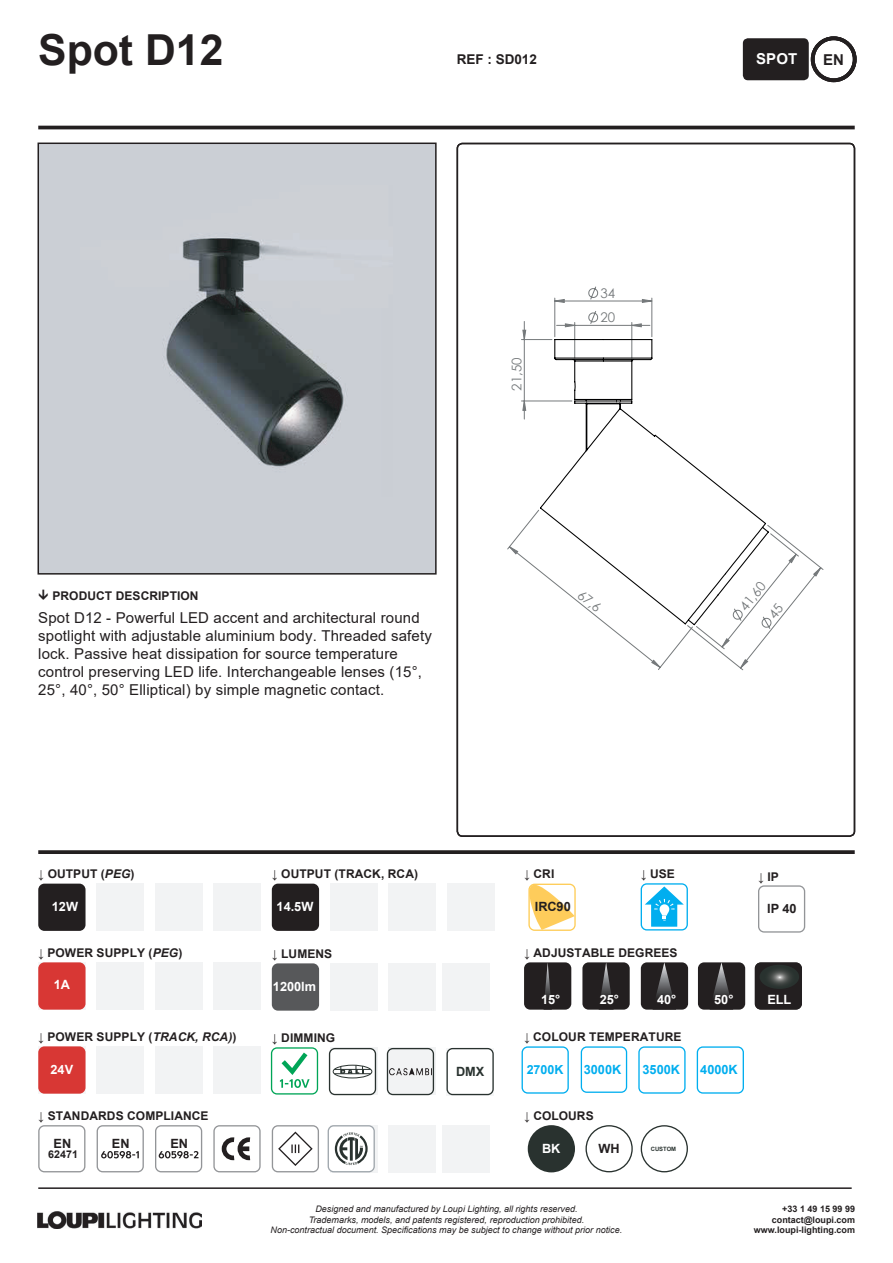
<style>
.page{position:relative;width:893px;height:1263px;background:#fff}
.page>*{position:absolute;margin:0;border:0;box-sizing:border-box;transform-origin:0 0}
.t1{font:700 42.75px "Arial";color:#231f20}
.t2{font:15px/18px "Arial";letter-spacing:.01em;color:#231f20}
.t3{font:700 15px "Arial";color:#fff}
.t4{font:700 15px "Arial";color:#231f20}
.t5{font:700 13.5px "Arial";color:#231f20}
.t6{font:13.35px/24.5px "Century Gothic";color:#75797b}
.t7{font:700 12.75px "Arial";color:#fff}
.t8{font:700 12.75px "Arial";color:#231f20}
.t9{font:700 12.75px "Arial";color:#00aeef}
.t10{font:700 12.75px "Arial";color:#29322f}
.t11{font:700 12.45px "Arial";color:#00aeef}
.t12{font:700 12px "Arial";letter-spacing:.005em;color:#231f20}
.t13{font:700 10.65px "Arial";color:#231f20}
.t14{font:italic 9px/10.8px "Arial";color:#231f20;text-align:center}
.t15{font:700 9px/10.8px "Arial";color:#231f20;text-align:right}
.t16{font:700 5.85px "Arial";letter-spacing:-.01em;color:#29322f}
.s1{font-weight:400}
.s2{font-style:italic}
</style>
<div class="page">
<div style="left:38px;top:143px;width:398px;height:431px;background:#cbcfd5"></div>
<hr style="left:38px;top:126px;width:817px;height:3px;background:#231f20">
<svg style="left:38px;top:850px;width:817px;height:4px;background:#302d2d"></svg>
<hr style="left:554px;top:298px;width:1px;height:39px;background:#75797b">
<hr style="left:651px;top:298px;width:1px;height:39px;background:#75797b">
<hr style="left:574px;top:322px;width:1px;height:36px;background:#75797b">
<hr style="left:631px;top:322px;width:1px;height:36px;background:#75797b">
<hr style="left:521px;top:339px;width:31px;height:1px;background:#75797b">
<hr style="left:521px;top:401px;width:51px;height:1px;background:#75797b">
<svg style="left:554px;top:286px;width:99px;height:17px"></svg>
<svg style="left:557px;top:311px;width:93px;height:17px"></svg>
<svg style="left:522px;top:321px;width:5px;height:98px"></svg>
<svg style="left:539px;top:338px;width:209px;height:171px"></svg>
<div style="left:743px;top:38px;width:66px;height:42px;background:#231f20;border-radius:5px"></div>
<img style="left:163px;top:237px;width:181px;height:231px">
<img style="left:38px;top:1211px;width:163px;height:17px">
<hr style="left:38px;top:1187px;width:814px;height:2px;background:#231f20">
<div style="left:457px;top:143px;width:398px;height:694px;border:2px solid #231f20;border-radius:5px"></div>
<div style="left:97px;top:884px;width:47px;height:47px;background:#f2f3f4"></div>
<div style="left:155px;top:884px;width:47px;height:47px;background:#f2f3f4"></div>
<div style="left:213px;top:884px;width:48px;height:47px;background:#f2f3f4"></div>
<div style="left:330px;top:963px;width:47px;height:48px;background:#f2f3f4"></div>
<div style="left:389px;top:963px;width:47px;height:48px;background:#f2f3f4"></div>
<div style="left:97px;top:962px;width:47px;height:48px;background:#f2f3f4"></div>
<div style="left:155px;top:962px;width:47px;height:48px;background:#f2f3f4"></div>
<div style="left:213px;top:962px;width:48px;height:48px;background:#f2f3f4"></div>
<div style="left:97px;top:1046px;width:47px;height:48px;background:#f2f3f4"></div>
<div style="left:155px;top:1046px;width:47px;height:48px;background:#f2f3f4"></div>
<div style="left:213px;top:1046px;width:48px;height:48px;background:#f2f3f4"></div>
<div style="left:38px;top:884px;width:48px;height:47px;background:#231f20;border-radius:6px"></div>
<div style="left:330px;top:884px;width:47px;height:47px;background:#f2f3f4"></div>
<div style="left:389px;top:884px;width:47px;height:47px;background:#f2f3f4"></div>
<div style="left:447px;top:884px;width:47px;height:47px;background:#f2f3f4"></div>
<div style="left:272px;top:884px;width:47px;height:47px;background:#231f20;border-radius:6px"></div>
<div style="left:272px;top:963px;width:47px;height:48px;background:#57585a;border-radius:6px"></div>
<svg style="left:758px;top:885px;width:47px;height:48px"></svg>
<svg style="left:641px;top:883px;width:47px;height:47px"></svg>
<div style="left:389px;top:1125px;width:47px;height:47px;background:#f2f3f4"></div>
<div style="left:443px;top:963px;width:47px;height:48px;background:#f2f3f4"></div>
<div style="left:443px;top:1125px;width:47px;height:47px;background:#f2f3f4"></div>
<svg style="left:528px;top:884px;width:48px;height:47px"></svg>
<div style="left:38px;top:962px;width:48px;height:48px;background:#d83734;border-radius:6px"></div>
<div style="left:38px;top:1046px;width:48px;height:48px;background:#d83734;border-radius:6px"></div>
<div style="left:528px;top:1125px;width:47px;height:47px;background:#29322f;border-radius:50%"></div>
<svg style="left:271px;top:1047px;width:47px;height:47px"></svg>
<svg style="left:329px;top:1047px;width:48px;height:48px"></svg>
<svg style="left:387px;top:1047px;width:49px;height:48px"></svg>
<img style="left:389px;top:1068px;width:42px;height:7px">
<svg style="left:447px;top:1048px;width:47px;height:47px"></svg>
<svg style="left:522px;top:1046px;width:47px;height:48px"></svg>
<svg style="left:581px;top:1046px;width:46px;height:47px"></svg>
<svg style="left:638px;top:1046px;width:48px;height:48px"></svg>
<svg style="left:697px;top:1046px;width:47px;height:48px"></svg>
<svg style="left:641px;top:1125px;width:47px;height:47px"></svg>
<div style="left:652px;top:1140px;width:25px;height:13px;background:#fff"></div>
<svg style="left:585px;top:1125px;width:48px;height:47px"></svg>
<div style="left:524px;top:962px;width:47px;height:48px;background:#231f20;border-radius:6px"></div>
<svg style="left:544px;top:962px;width:8px;height:48px"></svg>
<div style="left:582px;top:962px;width:48px;height:48px;background:#231f20;border-radius:6px"></div>
<svg style="left:599px;top:962px;width:15px;height:48px"></svg>
<div style="left:641px;top:962px;width:47px;height:48px;background:#231f20;border-radius:6px"></div>
<svg style="left:652px;top:962px;width:24px;height:48px"></svg>
<div style="left:698px;top:962px;width:47px;height:48px;background:#231f20;border-radius:6px"></div>
<svg style="left:710px;top:962px;width:23px;height:48px"></svg>
<svg style="left:755px;top:962px;width:47px;height:48px;background:#30302f"></svg>
<div style="left:811px;top:36px;width:46px;height:46px;border:4px solid #231f20;border-radius:50%"></div>
<svg style="left:328px;top:1125px;width:49px;height:47px"></svg>
<svg style="left:38px;top:1125px;width:47px;height:47px"></svg>
<svg style="left:272px;top:1125px;width:47px;height:47px"></svg>
<svg style="left:97px;top:1125px;width:47px;height:47px"></svg>
<svg style="left:155px;top:1125px;width:47px;height:47px"></svg>
<svg style="left:213px;top:1125px;width:48px;height:47px"></svg>
<div style="left:38px;top:143px;width:399px;height:432px;border:2px solid #231f20"></div>
<svg style="left:507px;top:509px;width:317px;height:162px"></svg>
<h1 class="t1" style="left:38px;top:19px;width:187px">Spot D12</h1>
<p class="t5" style="left:457px;top:50px;width:82px">REF : SD012</p>
<p class="t3" style="left:756px;top:48px;width:43px">SPOT</p>
<p class="t4" style="left:823px;top:49px;width:22px">EN</p>
<p class="t6" style="left:504px;top:391px;width:35px;rotate:-90deg">21,50</p>
<p class="t6" style="left:601px;top:281px;width:16px">34<br>20</p>
<p class="t12" style="left:52px;top:587px;width:148px">PRODUCT DESCRIPTION</p>
<p class="t2" style="left:38px;top:608px;width:395px">Spot D12 - Powerful LED accent and architectural round spotlight with adjustable aluminium body. Threaded safety lock. Passive heat dissipation for source temperature control preserving LED life. Interchangeable lenses (15°, 25°, 40°, 50° Elliptical) by simple magnetic contact.</p>
<p class="t6" style="left:587px;top:583px;width:27px;rotate:39deg">67,6</p>
<p class="t6" style="left:733px;top:601px;width:35px;rotate:-51deg">41,60</p>
<p class="t12" style="left:38px;top:866px;width:98px"><span class="s1">↓</span> OUTPUT (<span class="s2">PEG</span>)</p>
<p class="t7" style="left:52px;top:898px;width:28px">12W</p>
<p class="t12" style="left:272px;top:866px;width:148px"><span class="s1">↓</span> OUTPUT (TRACK, RCA)</p>
<p class="t7" style="left:277px;top:898px;width:38px">14.5W</p>
<p class="t12" style="left:524px;top:866px;width:32px"><span class="s1">↓</span> CRI</p>
<p class="t12" style="left:641px;top:865px;width:36px"><span class="s1">↓</span> USE</p>
<p class="t12" style="left:758px;top:868px;width:22px"><span class="s1">↓</span> IP</p>
<p class="t8" style="left:535px;top:898px;width:37px">IRC90</p>
<p class="t8" style="left:767px;top:899px;width:31px">IP 40</p>
<p class="t12" style="left:38px;top:944px;width:146px"><span class="s1">↓</span> POWER SUPPLY (<span class="s2">PEG</span>)</p>
<p class="t12" style="left:272px;top:945px;width:62px"><span class="s1">↓</span> LUMENS</p>
<p class="t12" style="left:524px;top:944px;width:155px"><span class="s1">↓</span> ADJUSTABLE DEGREES</p>
<p class="t7" style="left:54px;top:976px;width:18px">1A</p>
<p class="t7" style="left:273px;top:977px;width:45px">1200lm</p>
<p class="t7" style="left:541px;top:990px;width:21px">15°</p>
<p class="t7" style="left:600px;top:990px;width:21px">25°</p>
<p class="t7" style="left:657px;top:990px;width:21px">40°</p>
<p class="t7" style="left:714px;top:990px;width:21px">50°</p>
<p class="t7" style="left:767px;top:990px;width:26px">ELL</p>
<p class="t12" style="left:38px;top:1028px;width:200px"><span class="s1">↓</span> POWER SUPPLY (<span class="s2">TRACK, RCA)</span>)</p>
<p class="t7" style="left:51px;top:1060px;width:24px">24V</p>
<p class="t12" style="left:272px;top:1030px;width:65px"><span class="s1">↓</span> DIMMING</p>
<p class="t12" style="left:524px;top:1028px;width:159px"><span class="s1">↓</span> COLOUR TEMPERATURE</p>
<p class="t10" style="left:456px;top:1062px;width:30px">DMX</p>
<p class="t11" style="left:527px;top:1060px;width:38px">2700K</p>
<p class="t9" style="left:584px;top:1060px;width:39px">3000K</p>
<p class="t9" style="left:642px;top:1060px;width:39px">3500K</p>
<p class="t9" style="left:700px;top:1060px;width:39px">4000K</p>
<p class="t12" style="left:38px;top:1107px;width:172px"><span class="s1">↓</span> STANDARDS COMPLIANCE</p>
<p class="t12" style="left:524px;top:1107px;width:71px"><span class="s1">↓</span> COLOURS</p>
<p class="t8" style="left:54px;top:1134px;width:19px">EN</p>
<p class="t13" style="left:48px;top:1147px;width:31px">62471</p>
<p class="t8" style="left:112px;top:1134px;width:19px">EN</p>
<p class="t8" style="left:170px;top:1134px;width:19px">EN</p>
<p class="t7" style="left:542px;top:1139px;width:20px">BK</p>
<p class="t8" style="left:598px;top:1140px;width:23px">WH</p>
<p class="t16" style="left:651px;top:1145px;width:27px">CUSTOM</p>
<p class="t14" style="left:271px;top:1203px;width:353px">Designed and manufactured by Loupi Lighting, all rights reserved.<br>Trademarks, models, and patents registered, reproduction prohibited.<br>Non-contractual document. Specifications may be subject to change without prior notice.</p>
<p class="t15" style="left:754px;top:1203px;width:103px">+33 1 49 15 99 99 contact@loupi.com www.loupi-lighting.com</p>
</div>
